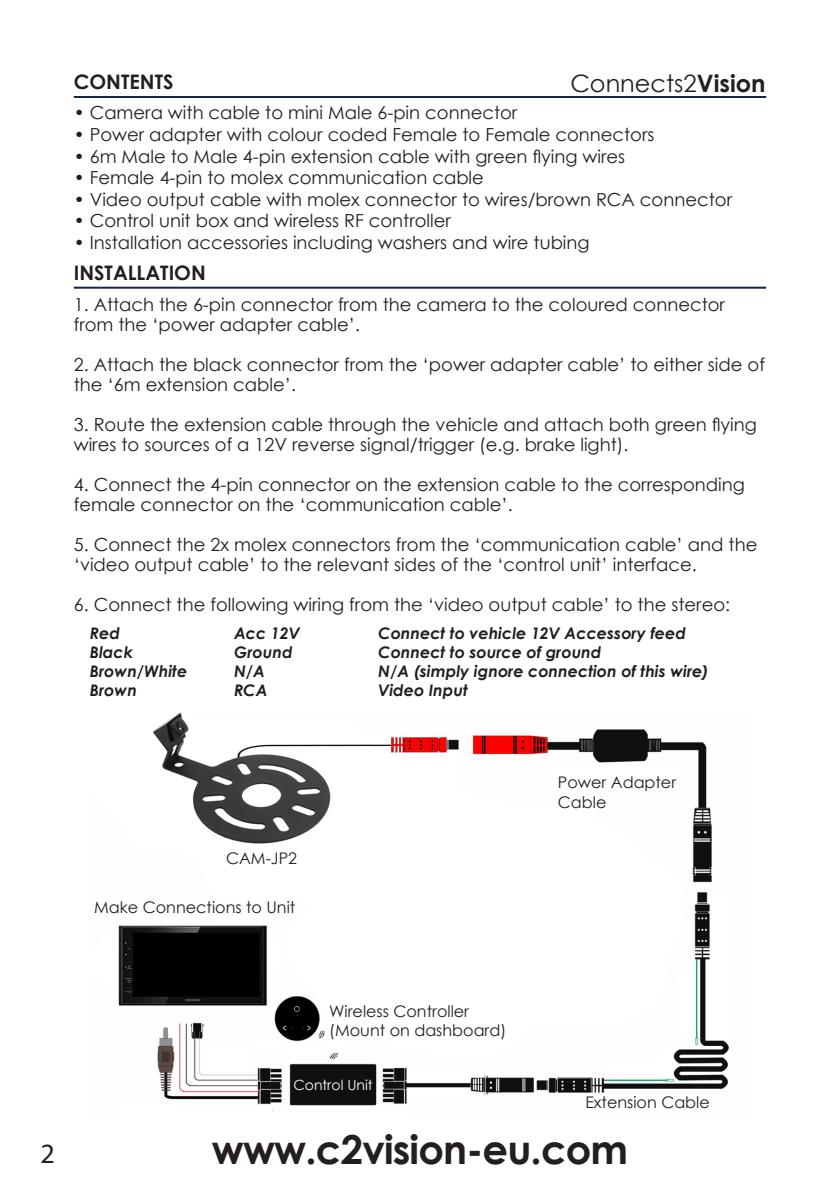
<style>
.page{position:relative;width:840px;height:1191px;background:#fff}
.page>*{position:absolute;margin:0;border:0;box-sizing:border-box;transform-origin:0 0}
.t1{font:700 40px "Century Gothic";letter-spacing:-.02em;color:#231f20}
.t2{font:28px "Myriad Pro";color:#231f20}
.t3{font:24px "Century Gothic";color:#231f20}
.t4{font:700 20px "Century Gothic";color:#231f20}
.t5{font:18px/20px "Century Gothic";color:#231f20}
.t6{font:italic 700 16px "Century Gothic";color:#231f20}
.t7{font:16px/19.2px "Century Gothic";color:#231f20}
.t8{font:14px "Century Gothic";color:#fff}
.s1{font-weight:700}
</style>
<div class="page">
<img style="left:118px;top:712px;width:611px;height:399px">
<hr style="left:74px;top:287px;width:691px;height:2px;background:#15264d">
<hr style="left:74px;top:96px;width:691px;height:2px;background:#15264d">
<h3 class="t3" style="left:570px;top:66px;width:197px">Connects2<span class="s1">Vision</span></h3>
<p class="t4" style="left:74px;top:66px;width:101px">CONTENTS</p>
<p class="t5" style="left:74px;top:102px;width:445px">• Camera with cable to mini Male 6-pin connector</p>
<p class="t5" style="left:74px;top:124px;width:582px">• Power adapter with colour coded Female to Female connectors</p>
<p class="t5" style="left:74px;top:146px;width:552px">• 6m Male to Male 4-pin extension cable with green flying wires</p>
<p class="t5" style="left:74px;top:167px;width:411px">• Female 4-pin to molex communication cable</p>
<p class="t5" style="left:74px;top:189px;width:659px">• Video output cable with molex connector to wires/brown RCA connector</p>
<p class="t5" style="left:74px;top:210px;width:378px">• Control unit box and wireless RF controller</p>
<p class="t5" style="left:74px;top:232px;width:517px">• Installation accessories including washers and wire tubing</p>
<p class="t4" style="left:74px;top:258px;width:134px">INSTALLATION</p>
<p class="t5" style="left:74px;top:294px;width:652px">1. Attach the 6-pin connector from the camera to the coloured connector from the ‘power adapter cable’.</p>
<p class="t5" style="left:74px;top:354px;width:692px">2. Attach the black connector from the ‘power adapter cable’ to either side of the ‘6m extension cable’.</p>
<p class="t5" style="left:74px;top:414px;width:684px">3. Route the extension cable through the vehicle and attach both green flying wires to sources of a 12V reverse signal/trigger (e.g. brake light).</p>
<p class="t5" style="left:74px;top:474px;width:672px">4. Connect the 4-pin connector on the extension cable to the corresponding female connector on the ‘communication cable’.</p>
<p class="t5" style="left:74px;top:534px;width:684px">5. Connect the 2x molex connectors from the ‘communication cable’ and the ‘video output cable’ to the relevant sides of the ‘control unit’ interface.</p>
<p class="t5" style="left:74px;top:594px;width:657px">6. Connect the following wiring from the ‘video output cable’ to the stereo:</p>
<p class="t6" style="left:90px;top:621px;width:32px">Red</p>
<p class="t6" style="left:234px;top:621px;width:67px">Acc 12V</p>
<p class="t6" style="left:378px;top:621px;width:309px">Connect to vehicle 12V Accessory feed</p>
<p class="t6" style="left:90px;top:640px;width:45px">Black</p>
<p class="t6" style="left:234px;top:640px;width:60px">Ground</p>
<p class="t6" style="left:378px;top:640px;width:225px">Connect to source of ground</p>
<p class="t6" style="left:90px;top:659px;width:99px">Brown/White</p>
<p class="t6" style="left:234px;top:659px;width:33px">N/A</p>
<p class="t6" style="left:378px;top:659px;width:331px">N/A (simply ignore connection of this wire)</p>
<p class="t6" style="left:90px;top:678px;width:49px">Brown</p>
<p class="t6" style="left:234px;top:678px;width:35px">RCA</p>
<p class="t6" style="left:378px;top:678px;width:91px">Video Input</p>
<p class="t7" style="left:226px;top:848px;width:72px">CAM-JP2</p>
<p class="t7" style="left:94px;top:897px;width:202px">Make Connections to Unit</p>
<p class="t7" style="left:557px;top:772px;width:120px">Power Adapter</p>
<p class="t7" style="left:557px;top:792px;width:50px">Cable</p>
<h2 class="t2" style="left:40px;top:1136px;width:16px">2</h2>
<p class="t7" style="left:329px;top:1001px;width:178px">Wireless Controller (Mount on dashboard)</p>
<p class="t8" style="left:293px;top:1074px;width:81px">Control Unit</p>
<p class="t7" style="left:585px;top:1092px;width:126px">Extension Cable</p>
<h1 class="t1" style="left:212px;top:1118px;width:418px">www.c2vision-eu.com</h1>
</div>
